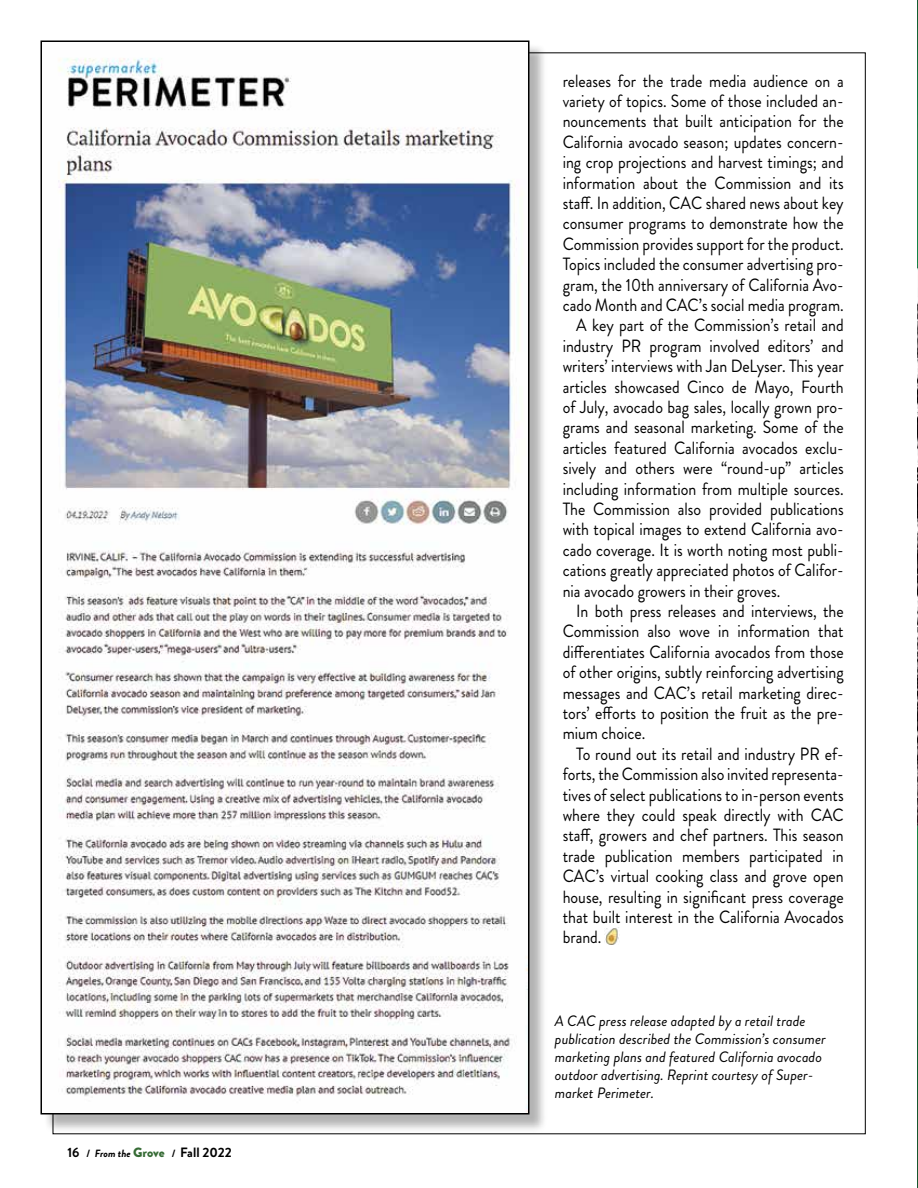
<style>
.page{position:relative;width:918px;height:1188px;background:#fff}
.page>*{position:absolute;margin:0;border:0;box-sizing:border-box;transform-origin:0 0}
.t1{font:17.7px "Brandon Grotesque";color:#000;scale:.9 1}
.t2{font:italic 15px/18px "Brandon Grotesque";color:#000}
.t3{font:700 13.5px "Brandon Grotesque";color:#000}
.s1{font-size:10.5px}
.s2{font-style:italic;font-size:10.5px}
.s3{font-weight:900;color:#366b35}
</style>
<div class="page">
<img style="left:605px;top:927px;width:14px;height:18px">
<div style="left:43px;top:43px;width:505px;height:1090px;background:#000;opacity:.3"></div>
<img style="left:43px;top:43px;width:483px;height:1068px">
<img style="left:917px;top:0;width:1px;height:1188px">
<p class="t3" style="left:68px;top:1143px;width:166px">16 <span class="s1">/</span> <span class="s2">From the</span> <span class="s3">Grove</span> <span class="s1">/</span> Fall 2022</p>
<p class="t1" style="left:563px;top:68px;width:314px">releases for the trade media audience on a</p>
<p class="t1" style="left:563px;top:89px;width:314px">variety of topics. Some of those included an-</p>
<p class="t1" style="left:563px;top:109px;width:314px">nouncements that built anticipation for the</p>
<p class="t1" style="left:563px;top:130px;width:314px">California avocado season; updates concern-</p>
<p class="t1" style="left:563px;top:150px;width:314px">ing crop projections and harvest timings; and</p>
<p class="t1" style="left:563px;top:170px;width:314px">information about the Commission and its</p>
<p class="t1" style="left:563px;top:191px;width:314px">staff. In addition, CAC shared news about key</p>
<p class="t1" style="left:563px;top:211px;width:314px">consumer programs to demonstrate how the</p>
<p class="t1" style="left:563px;top:232px;width:314px">Commission provides support for the product.</p>
<p class="t1" style="left:563px;top:252px;width:314px">Topics included the consumer advertising pro-</p>
<p class="t1" style="left:563px;top:272px;width:314px">gram, the 10th anniversary of California Avo-</p>
<p class="t1" style="left:563px;top:293px;width:314px">cado Month and CAC’s social media program.</p>
<p class="t1" style="left:576px;top:313px;width:299px">A key part of the Commission’s retail and</p>
<p class="t1" style="left:563px;top:334px;width:314px">industry PR program involved editors’ and</p>
<p class="t1" style="left:563px;top:354px;width:314px">writers’ interviews with Jan DeLyser. This year</p>
<p class="t1" style="left:563px;top:374px;width:314px">articles showcased Cinco de Mayo, Fourth</p>
<p class="t1" style="left:563px;top:395px;width:314px">of July, avocado bag sales, locally grown pro-</p>
<p class="t1" style="left:563px;top:415px;width:314px">grams and seasonal marketing. Some of the</p>
<p class="t1" style="left:563px;top:436px;width:314px">articles featured California avocados exclu-</p>
<p class="t1" style="left:563px;top:456px;width:314px">sively and others were “round-up” articles</p>
<p class="t1" style="left:563px;top:476px;width:314px">including information from multiple sources.</p>
<p class="t1" style="left:563px;top:497px;width:314px">The Commission also provided publications</p>
<p class="t1" style="left:563px;top:517px;width:314px">with topical images to extend California avo-</p>
<p class="t1" style="left:563px;top:538px;width:314px">cado coverage. It is worth noting most publi-</p>
<p class="t1" style="left:563px;top:558px;width:314px">cations greatly appreciated photos of Califor-</p>
<p class="t1" style="left:563px;top:578px;width:243px">nia avocado growers in their groves.</p>
<p class="t1" style="left:576px;top:599px;width:299px">In both press releases and interviews, the</p>
<p class="t1" style="left:563px;top:619px;width:314px">Commission also wove in information that</p>
<p class="t1" style="left:563px;top:640px;width:314px">differentiates California avocados from those</p>
<p class="t1" style="left:563px;top:660px;width:314px">of other origins, subtly reinforcing advertising</p>
<p class="t1" style="left:563px;top:680px;width:314px">messages and CAC’s retail marketing direc-</p>
<p class="t1" style="left:563px;top:701px;width:314px">tors’ efforts to position the fruit as the pre-</p>
<p class="t1" style="left:563px;top:721px;width:93px">mium choice.</p>
<p class="t1" style="left:576px;top:742px;width:299px">To round out its retail and industry PR ef-</p>
<p class="t1" style="left:563px;top:762px;width:314px">forts, the Commission also invited representa-</p>
<p class="t1" style="left:563px;top:782px;width:314px">tives of select publications to in-person events</p>
<p class="t1" style="left:563px;top:803px;width:314px">where they could speak directly with CAC</p>
<p class="t1" style="left:563px;top:823px;width:314px">staff, growers and chef partners. This season</p>
<p class="t1" style="left:563px;top:844px;width:314px">trade publication members participated in</p>
<p class="t1" style="left:563px;top:864px;width:314px">CAC’s virtual cooking class and grove open</p>
<p class="t1" style="left:563px;top:884px;width:314px">house, resulting in significant press coverage</p>
<p class="t1" style="left:563px;top:905px;width:314px">that built interest in the California Avocados</p>
<p class="t1" style="left:563px;top:925px;width:45px">brand.</p>
<p class="t2" style="left:555px;top:1013px;width:272px">A CAC press release adapted by a retail trade publication described the Commission’s consumer marketing plans and featured California avocado outdoor advertising. Reprint courtesy of Super&shy;market Perimeter.</p>
</div>
